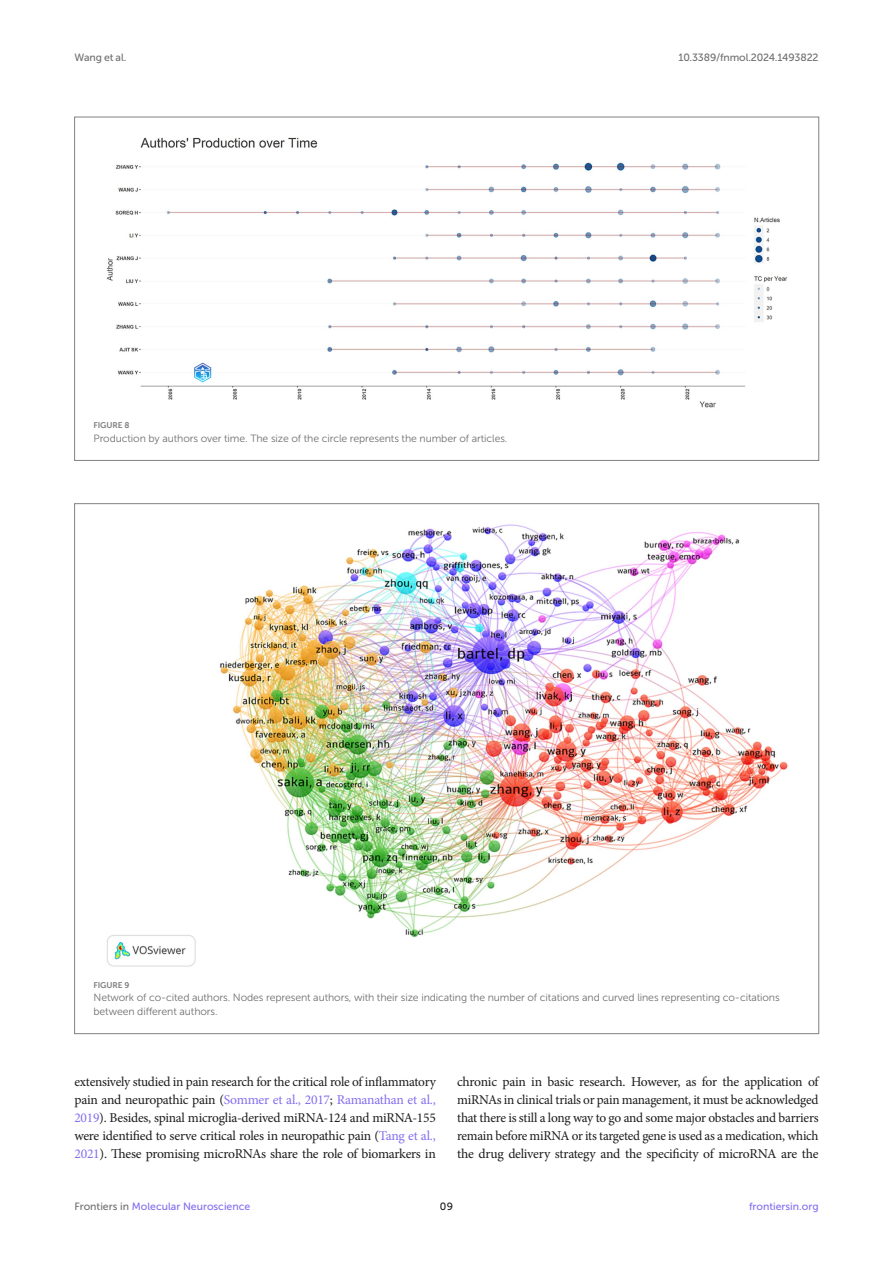
<style>
.page{position:relative;width:893px;height:1263px;background:#fff}
.page>*{position:absolute;margin:0;border:0;box-sizing:border-box;transform-origin:0 0}
.TEXT{font:13.5px/18px "Minion Pro";letter-spacing:-.02em;color:#1b1c1b;text-align:justify}
.FIG_LEG{font:10.5px/13.5px "Museo Sans 300";letter-spacing:-.01em;color:#706f70}
.t1{font:10.5px "Museo Sans 500";color:#856df0}
.t2{font:10.5px "Museo Sans 500";letter-spacing:-.015em;color:#706f70}
.t3{font:10.5px "Museo Sans 500";color:#1b1c1b}
.FIG_HD{font:8.25px "Museo Sans 700";letter-spacing:-.01em;color:#7e7f7f}
.s1{color:#856df0}
.s2{color:#706f70}
</style>
<div class="page">
<img style="left:106px;top:137px;width:682px;height:271px">
<img style="left:107px;top:524px;width:681px;height:443px">
<p class="t2" style="left:74px;top:51px;width:53px">Wang et al.</p>
<p class="t2" style="left:678px;top:51px;width:142px">10.3389/fnmol.2024.1493822</p>
<p class="FIG_HD" style="left:94px;top:421px;width:37px">FIGURE 8</p>
<p class="FIG_LEG" style="left:94px;top:431px;width:415px">Production by authors over time. The size of the circle represents the number of articles.</p>
<p class="FIG_HD" style="left:94px;top:980px;width:37px">FIGURE 9</p>
<p class="FIG_LEG" style="left:94px;top:991px;width:688px">Network of co-cited authors. Nodes represent authors, with their size indicating the number of citations and curved lines representing co-citations between different authors.</p>
<p class="TEXT" style="left:74px;top:1073px;width:363px">extensively studied in pain research for the critical role of inflammatory pain and neuropathic pain (<span class="s1">Sommer et al., 2017</span>; <span class="s1">Ramanathan et al., 2019</span>). Besides, spinal microglia-derived miRNA-124 and miRNA-155 were identified to serve critical roles in neuropathic pain (<span class="s1">Tang et al., 2021</span>). These promising microRNAs share the role of biomarkers in</p>
<p class="TEXT" style="left:457px;top:1073px;width:363px">chronic pain in basic research. However, as for the application of miRNAs in clinical trials or pain management, it must be acknowledged that there is still a long way to go and some major obstacles and barriers remain before miRNA or its targeted gene is used as a medication, which the drug delivery strategy and the specificity of microRNA are the</p>
<p class="t1" style="left:74px;top:1200px;width:177px"><span class="s2">Frontiers in</span> Molecular Neuroscience</p>
<p class="t3" style="left:440px;top:1200px;width:15px">09</p>
<p class="t1" style="left:749px;top:1200px;width:71px">frontiersin.org</p>
</div>
